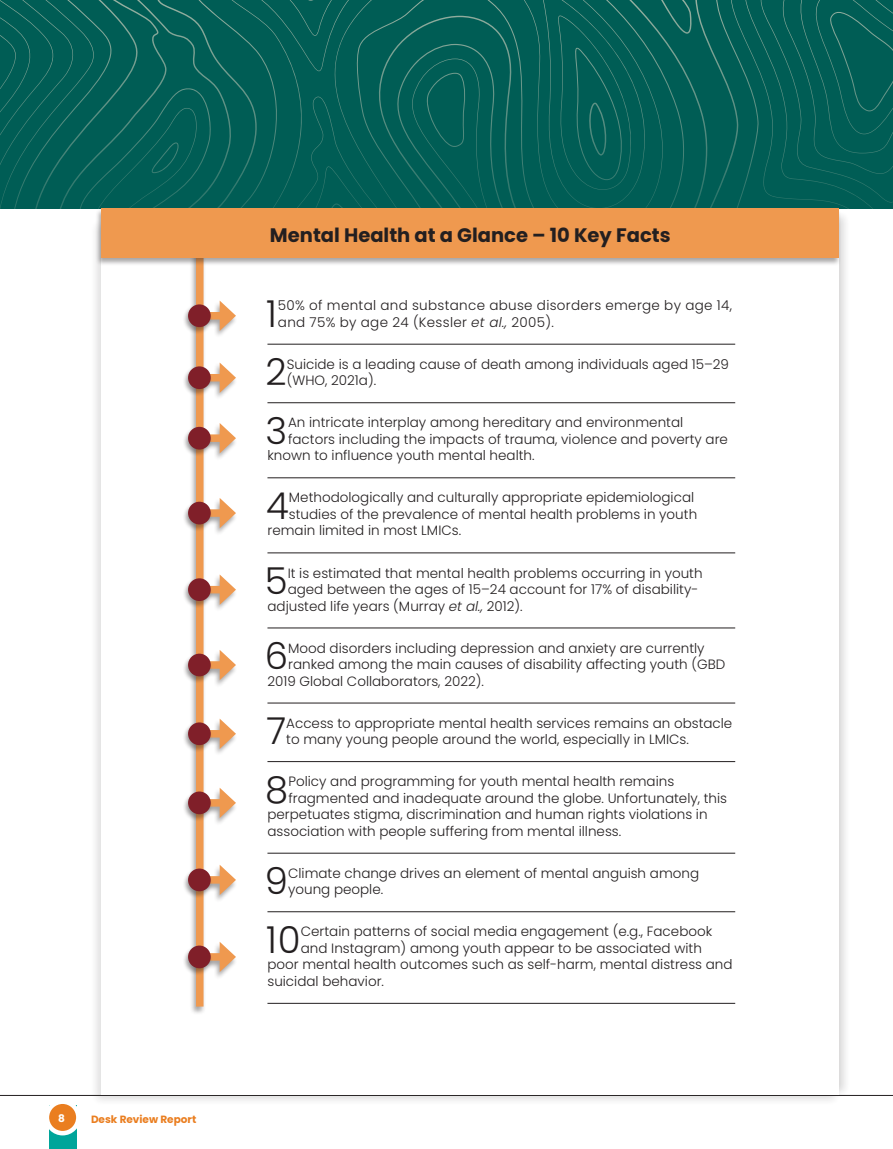
<style>
.page{position:relative;width:893px;height:1149px;background:#fff}
.page>*{position:absolute;margin:0;border:0;box-sizing:border-box;transform-origin:0 0}
.List_Paragraph{font:300 37.05px "Poppins";color:#231f20}
.t1{font:700 19.5px "Poppins";color:#231f20}
.List_Paragraph-2{font:300 13.5px/16.5px "Poppins";color:#231f20}
.List_Paragraph-3{font:300 13.5px/16.5px "Poppins";letter-spacing:.02em;color:#231f20}
.t2{font:700 10.5px "Poppins";color:#ea7e20}
.t3{font:700 10.5px "Poppins";color:#fff}
.s1{font-style:italic}
</style>
<div class="page">
<svg style="left:49px;top:1105px;width:28px;height:43px"></svg>
<svg style="left:47px;top:1101px;width:31px;height:31px"></svg>
<div style="left:45px;top:1099px;width:36px;height:35px;border:4px solid #fff;border-radius:50%"></div>
<hr style="left:0;top:1094px;width:893px;height:1px;background:#231f20">
<div style="left:89px;top:217px;width:754px;height:889px;background:#231f20;opacity:.16"></div>
<div style="left:102px;top:221px;width:737px;height:873px;background:#fff"></div>
<hr style="left:267px;top:344px;width:468px;height:1px;background:#231f20">
<hr style="left:267px;top:402px;width:468px;height:1px;background:#231f20">
<hr style="left:267px;top:477px;width:468px;height:1px;background:#231f20">
<hr style="left:267px;top:552px;width:468px;height:1px;background:#231f20">
<hr style="left:267px;top:627px;width:468px;height:1px;background:#231f20">
<hr style="left:267px;top:702px;width:468px;height:1px;background:#231f20">
<hr style="left:267px;top:761px;width:468px;height:1px;background:#231f20">
<hr style="left:267px;top:852px;width:468px;height:1px;background:#231f20">
<hr style="left:267px;top:911px;width:468px;height:1px;background:#231f20">
<hr style="left:267px;top:1002px;width:468px;height:1px;background:#231f20">
<svg style="left:0;top:0;width:893px;height:208px;background:#045f57"></svg>
<div style="left:189px;top:243px;width:17px;height:771px;background:#231f20;opacity:.4"></div>
<div style="left:196px;top:244px;width:8px;height:762px;background:#ef994f"></div>
<div style="left:187px;top:300px;width:51px;height:38px;background:#231f20;opacity:.4"></div>
<div style="left:193px;top:312px;width:33px;height:7px;background:#ef994f"></div>
<svg style="left:220px;top:300px;width:16px;height:31px"></svg>
<div style="left:183px;top:304px;width:30px;height:30px;background:#231f20;opacity:.4"></div>
<div style="left:188px;top:304px;width:23px;height:23px;background:#801f29;border-radius:50%"></div>
<div style="left:187px;top:362px;width:51px;height:38px;background:#231f20;opacity:.4"></div>
<div style="left:193px;top:374px;width:33px;height:7px;background:#ef994f"></div>
<svg style="left:220px;top:362px;width:16px;height:31px"></svg>
<div style="left:183px;top:366px;width:30px;height:30px;background:#231f20;opacity:.4"></div>
<div style="left:188px;top:366px;width:23px;height:23px;background:#801f29;border-radius:50%"></div>
<div style="left:187px;top:422px;width:51px;height:39px;background:#231f20;opacity:.4"></div>
<div style="left:193px;top:434px;width:33px;height:8px;background:#ef994f"></div>
<svg style="left:220px;top:423px;width:16px;height:30px"></svg>
<div style="left:183px;top:426px;width:30px;height:31px;background:#231f20;opacity:.4"></div>
<div style="left:188px;top:426px;width:23px;height:23px;background:#801f29;border-radius:50%"></div>
<div style="left:187px;top:497px;width:51px;height:38px;background:#231f20;opacity:.4"></div>
<div style="left:193px;top:509px;width:33px;height:7px;background:#ef994f"></div>
<svg style="left:220px;top:497px;width:16px;height:31px"></svg>
<div style="left:183px;top:501px;width:30px;height:30px;background:#231f20;opacity:.4"></div>
<div style="left:188px;top:501px;width:23px;height:23px;background:#801f29;border-radius:50%"></div>
<div style="left:187px;top:574px;width:51px;height:38px;background:#231f20;opacity:.4"></div>
<div style="left:193px;top:585px;width:33px;height:8px;background:#ef994f"></div>
<svg style="left:220px;top:574px;width:16px;height:30px"></svg>
<div style="left:183px;top:578px;width:30px;height:30px;background:#231f20;opacity:.4"></div>
<div style="left:188px;top:578px;width:23px;height:23px;background:#801f29;border-radius:50%"></div>
<div style="left:187px;top:649px;width:51px;height:38px;background:#231f20;opacity:.4"></div>
<div style="left:193px;top:661px;width:33px;height:7px;background:#ef994f"></div>
<svg style="left:220px;top:649px;width:16px;height:31px"></svg>
<div style="left:183px;top:653px;width:30px;height:30px;background:#231f20;opacity:.4"></div>
<div style="left:188px;top:653px;width:23px;height:23px;background:#801f29;border-radius:50%"></div>
<div style="left:187px;top:718px;width:51px;height:38px;background:#231f20;opacity:.4"></div>
<div style="left:193px;top:729px;width:33px;height:8px;background:#ef994f"></div>
<svg style="left:220px;top:718px;width:16px;height:30px"></svg>
<div style="left:183px;top:722px;width:30px;height:30px;background:#231f20;opacity:.4"></div>
<div style="left:188px;top:722px;width:23px;height:23px;background:#801f29;border-radius:50%"></div>
<div style="left:187px;top:787px;width:51px;height:38px;background:#231f20;opacity:.4"></div>
<div style="left:193px;top:798px;width:33px;height:8px;background:#ef994f"></div>
<svg style="left:220px;top:787px;width:16px;height:30px"></svg>
<div style="left:183px;top:791px;width:30px;height:30px;background:#231f20;opacity:.4"></div>
<div style="left:188px;top:791px;width:23px;height:23px;background:#801f29;border-radius:50%"></div>
<div style="left:187px;top:864px;width:51px;height:38px;background:#231f20;opacity:.4"></div>
<div style="left:193px;top:875px;width:33px;height:8px;background:#ef994f"></div>
<svg style="left:220px;top:864px;width:16px;height:30px"></svg>
<div style="left:183px;top:868px;width:30px;height:30px;background:#231f20;opacity:.4"></div>
<div style="left:188px;top:868px;width:23px;height:23px;background:#801f29;border-radius:50%"></div>
<div style="left:187px;top:941px;width:51px;height:38px;background:#231f20;opacity:.4"></div>
<div style="left:193px;top:952px;width:33px;height:8px;background:#ef994f"></div>
<svg style="left:220px;top:941px;width:16px;height:30px"></svg>
<div style="left:183px;top:945px;width:30px;height:30px;background:#231f20;opacity:.4"></div>
<div style="left:188px;top:945px;width:23px;height:22px;background:#801f29;border-radius:50%"></div>
<div style="left:95px;top:208px;width:747px;height:59px;background:#231f20;opacity:.4"></div>
<div style="left:102px;top:209px;width:737px;height:49px;background:#ef994f"></div>
<p class="t3" style="left:58px;top:1111px;width:8px">8</p>
<p class="t2" style="left:91px;top:1112px;width:107px">Desk Review Report</p>
<p class="t1" style="left:270px;top:224px;width:402px">Mental Health at a Glance – 10 Key Facts</p>
<p class="List_Paragraph" style="left:266px;top:292px;width:12px">1</p>
<p class="List_Paragraph-3" style="left:278px;top:297px;width:456px">50% of mental and substance abuse disorders emerge by age 14, and 75% by age 24 (Kessler <span class="s1">et al.,</span> 2005).</p>
<p class="List_Paragraph" style="left:266px;top:351px;width:23px">2</p>
<p class="List_Paragraph-2" style="left:287px;top:356px;width:444px">Suicide is a leading cause of death among individuals aged 15–29 (WHO, 2021a).</p>
<p class="List_Paragraph" style="left:266px;top:409px;width:23px">3</p>
<p class="List_Paragraph-2" style="left:288px;top:414px;width:397px">An intricate interplay among hereditary and environmental</p>
<p class="List_Paragraph-2" style="left:288px;top:431px;width:441px">factors including the impacts of trauma, violence and poverty are</p>
<p class="List_Paragraph-2" style="left:267px;top:447px;width:269px">known to influence youth mental health.</p>
<p class="List_Paragraph" style="left:266px;top:484px;width:24px">4</p>
<p class="List_Paragraph-2" style="left:289px;top:489px;width:407px">Methodologically and culturally appropriate epidemiological</p>
<p class="List_Paragraph-2" style="left:289px;top:506px;width:410px">studies of the prevalence of mental health problems in youth</p>
<p class="List_Paragraph-2" style="left:267px;top:522px;width:195px">remain limited in most LMICs.</p>
<p class="List_Paragraph" style="left:265px;top:559px;width:24px">5</p>
<p class="List_Paragraph-2" style="left:288px;top:564px;width:416px">It is estimated that mental health problems occurring in youth</p>
<p class="List_Paragraph-2" style="left:288px;top:581px;width:412px">aged between the ages of 15–24 account for 17% of disability-</p>
<p class="List_Paragraph-2" style="left:267px;top:597px;width:257px">adjusted life years (Murray <span class="s1">et al.,</span> 2012).</p>
<p class="List_Paragraph" style="left:265px;top:634px;width:25px">6</p>
<p class="List_Paragraph-2" style="left:288px;top:639px;width:418px">Mood disorders including depression and anxiety are currently</p>
<p class="List_Paragraph-2" style="left:288px;top:656px;width:439px">ranked among the main causes of disability affecting youth (GBD</p>
<p class="List_Paragraph-2" style="left:267px;top:672px;width:218px">2019 Global Collaborators, 2022).</p>
<p class="List_Paragraph" style="left:266px;top:709px;width:21px">7</p>
<p class="List_Paragraph-2" style="left:286px;top:714px;width:448px">Access to appropriate mental health services remains an obstacle to many young people around the world, especially in LMICs.</p>
<p class="List_Paragraph" style="left:265px;top:768px;width:25px">8</p>
<p class="List_Paragraph-2" style="left:288px;top:773px;width:387px">Policy and programming for youth mental health remains</p>
<p class="List_Paragraph-2" style="left:288px;top:789px;width:440px">fragmented and inadequate around the globe. Unfortunately, this</p>
<p class="List_Paragraph-2" style="left:267px;top:806px;width:442px">perpetuates stigma, discrimination and human rights violations in</p>
<p class="List_Paragraph-2" style="left:267px;top:822px;width:355px">association with people suffering from mental illness.</p>
<p class="List_Paragraph" style="left:265px;top:859px;width:25px">9</p>
<p class="List_Paragraph-2" style="left:288px;top:864px;width:413px">Climate change drives an element of mental anguish among young people.</p>
<p class="List_Paragraph" style="left:266px;top:918px;width:36px">10</p>
<p class="List_Paragraph-2" style="left:301px;top:923px;width:413px">Certain patterns of social media engagement (e.g., Facebook</p>
<p class="List_Paragraph-2" style="left:301px;top:939px;width:403px">and Instagram) among youth appear to be associated with</p>
<p class="List_Paragraph-2" style="left:267px;top:956px;width:467px">poor mental health outcomes such as self-harm, mental distress and</p>
<p class="List_Paragraph-2" style="left:267px;top:972px;width:118px">suicidal behavior.</p>
</div>
